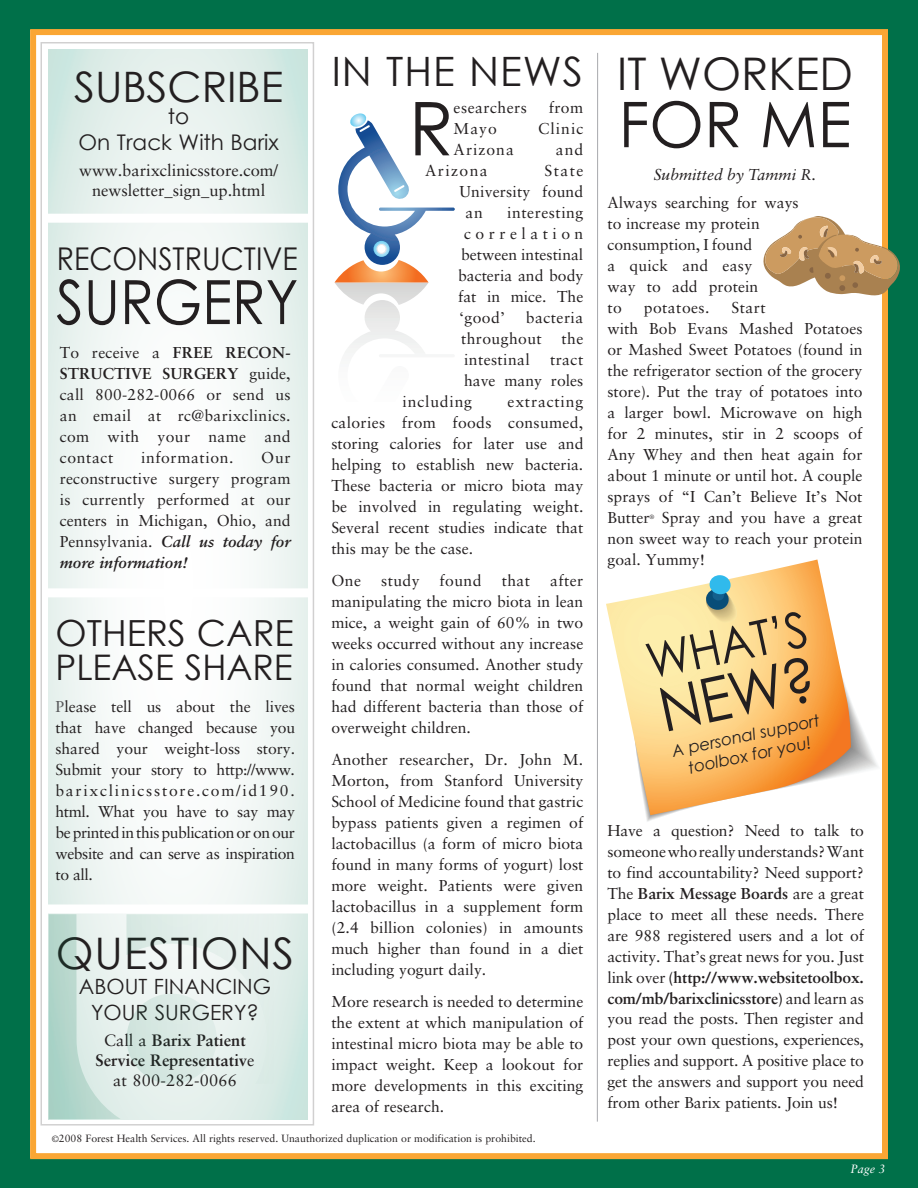
<style>
.page{position:relative;width:918px;height:1188px;background:#fff}
.page>*{position:absolute;margin:0;border:0;box-sizing:border-box;transform-origin:0 0}
.t1{font:74.25px "Century Gothic";color:#231f20}
.t2{font:63px "Century Gothic";color:#231f20}
.t3{font:61.5px "Century Gothic";color:#231f20;scale:.94 1}
.t4{font:61.05px "Century Gothic";color:#231f20;scale:.91 1}
.t5{font:49.2px "Century Gothic";color:#231f20;scale:.94 1}
.t6{font:45px "Century Gothic";color:#231f20}
.t7{font:43.5px "Century Gothic";letter-spacing:.02em;color:#231f20}
.t8{font:42px "Century Gothic";color:#231f20}
.t9{font:40.5px "Century Gothic";letter-spacing:.025em;color:#231f20}
.t10{font:36px "Century Gothic";color:#231f20}
.t11{font:35.25px "Century Gothic";color:#231f20}
.t12{font:31.35px "Century Gothic";color:#231f20;scale:.91 1}
.t13{font:21.6px/25.8px "Century Gothic";color:#231f20;text-align:center}
.t14{font:21px/25.5px "Century Gothic";color:#231f20;text-align:center}
.t15{font:700 16.5px/19.8px "Sabon";color:#231f20;text-align:center}
.t16{font:16.5px/19.8px "Sabon";color:#231f20;text-align:center}
.t17{font:italic 16.5px/19.8px "Century Gothic";color:#231f20;text-align:center}
.t18{font:15.75px/21px "Sabon";color:#231f20;text-align:justify}
.t19{font:15.75px/21px "Sabon";letter-spacing:.025em;color:#231f20}
.t20{font:15.75px "Sabon";letter-spacing:.03em;color:#231f20}
.t21{font:italic 15.75px "Sabon";color:#231f20}
.t22{font:15.75px "Sabon";letter-spacing:.04em;color:#231f20}
.t23{font:15.75px "Sabon";letter-spacing:.035em;color:#231f20}
.t24{font:15.75px "Sabon";letter-spacing:.285em;color:#231f20}
.t25{font:15.75px "Sabon";letter-spacing:.05em;color:#231f20}
.t26{font:15.75px "Sabon";letter-spacing:.065em;color:#231f20}
.t27{font:15.75px "Sabon";letter-spacing:.09em;color:#231f20}
.t28{font:italic 12px "Sabon";color:#fff}
.t29{font:10.5px "Sabon";color:#231f20}
.t30{font:6.15px "Sabon";color:#231f20}
.s1{font-weight:700}
.s2{font-weight:700;font-style:italic}
.s3{font-size:9px}
.s4{color:#57585a}
.s5{font-weight:400}
</style>
<div class="page">
<div style="left:0;top:0;width:918px;height:1188px;border:30px solid #007049"></div>
<div style="left:30px;top:29px;width:858px;height:1130px;border:6px solid #faa634"></div>
<svg style="left:48px;top:49px;width:260px;height:1071px"></svg>
<hr style="left:597px;top:53px;width:1px;height:1069px;background:#a8a9ad">
<div style="left:46px;top:214px;width:263px;height:9px;background:#fff"></div>
<div style="left:45px;top:588px;width:263px;height:9px;background:#fff"></div>
<div style="left:45px;top:904px;width:263px;height:10px;background:#fff"></div>
<svg style="left:49px;top:914px;width:247px;height:204px;fill:#e1eeea"></svg>
<svg style="left:126px;top:914px;width:170px;height:170px"></svg>
<div style="left:127px;top:994px;width:90px;height:90px;background:#d8e9e3;border-radius:50%"></div>
<svg style="left:335px;top:113px;width:120px;height:240px"></svg>
<svg style="left:763px;top:216px;width:139px;height:82px"></svg>
<svg style="left:606px;top:560px;width:245px;height:255px"></svg>
<svg style="left:705px;top:575px;width:38px;height:49px"></svg>
<h3 class="t9" style="left:332px;top:46px;width:248px">IN THE NEWS</h3>
<h1 class="t1" style="left:409px;top:83px;width:36px">R</h1>
<p class="t20" style="left:454px;top:98px;width:75px">esearchers</p>
<p class="t18" style="left:549px;top:97px;width:36px">from</p>
<h3 class="t8" style="left:74px;top:61px;width:211px">SUBSCRIBE</h3>
<h3 class="t13" style="left:79px;top:103px;width:202px">TO<br>ON TRACK WITH BARIX</h3>
<p class="t16" style="left:79px;top:160px;width:200px">www.barixclinicsstore.com/ newsletter_sign_up.html</p>
<p class="t18" style="left:454px;top:118px;width:45px">Mayo</p>
<p class="t18" style="left:538px;top:118px;width:47px">Clinic</p>
<p class="t26" style="left:454px;top:140px;width:62px">Arizona</p>
<p class="t18" style="left:556px;top:139px;width:29px">and</p>
<p class="t27" style="left:425px;top:161px;width:64px">Arizona</p>
<p class="t18" style="left:544px;top:160px;width:40px">State</p>
<p class="t18" style="left:460px;top:181px;width:125px">University found</p>
<p class="t18" style="left:466px;top:202px;width:19px">an</p>
<p class="t23" style="left:507px;top:203px;width:78px">interesting</p>
<p class="t24" style="left:464px;top:224px;width:121px">correlation</p>
<p class="t18" style="left:461px;top:244px;width:124px">between intestinal</p>
<p class="t18" style="left:458px;top:265px;width:127px">bacteria and body</p>
<p class="t18" style="left:458px;top:286px;width:127px">fat in mice. The</p>
<p class="t18" style="left:460px;top:307px;width:47px">‘good’</p>
<h3 class="t12" style="left:57px;top:239px;width:162px">RECONSTRUC</h3>
<h3 class="t12" style="left:244px;top:239px;width:57px">TIVE</h3>
<h3 class="t4" style="left:56px;top:265px;width:70px">SURGER</h3>
<h3 class="t4" style="left:266px;top:265px;width:38px">Y</h3>
<p class="t18" style="left:60px;top:341px;width:232px">To receive a <span class="s1">free recon&shy;structive surgery</span> guide, call 800-282-0066 or send us an email at rc@barixclinics. com with your name and contact</p>
<p class="t19" style="left:461px;top:307px;width:124px;text-indent:65px">bacteria throughout</p>
<p class="t18" style="left:562px;top:328px;width:23px">the</p>
<p class="t19" style="left:464px;top:349px;width:67px">intestinal</p>
<p class="t18" style="left:550px;top:349px;width:35px">tract</p>
<p class="t18" style="left:464px;top:370px;width:121px">have many roles</p>
<p class="t25" style="left:403px;top:392px;width:71px">including</p>
<p class="t18" style="left:331px;top:391px;width:254px;text-indent:176px">extracting calories from foods consumed, storing calories for later use and helping to establish new bacteria.<br>These bacteria or micro biota may be involved in regulating weight.<br>Several recent studies indicate that this may be the case.</p>
<p class="t18" style="left:331px;top:570px;width:31px">One</p>
<p class="t18" style="left:381px;top:570px;width:40px">study</p>
<p class="t18" style="left:440px;top:570px;width:43px">found</p>
<p class="t18" style="left:502px;top:570px;width:30px">that</p>
<p class="t22" style="left:141px;top:448px;width:94px">information.</p>
<p class="t18" style="left:60px;top:446px;width:232px;text-indent:201px">Our reconstructive surgery program is currently performed at our centers in Michigan, Ohio, and Pennsylvania. <span class="s2">Call us today for more information!</span></p>
<p class="t18" style="left:331px;top:570px;width:253px;text-indent:219px">after manipulating the micro biota in lean mice, a weight gain of 60% in two weeks occurred without any increase in calories consumed. Another study found that normal weight children had different bacteria than those of overweight children.</p>
<p class="t18" style="left:331px;top:749px;width:254px">Another researcher, Dr. John M.<br>Morton, from Stanford University School of Medicine found that gastric bypass patients given a regimen of lactobacillus (a form of micro biota found in many forms of yogurt) lost more weight. Patients were given lactobacillus in a supplement form (2.4 billion colonies) in amounts much higher than found in a diet including yogurt daily.</p>
<p class="t18" style="left:331px;top:990px;width:254px">More research is needed to determine the extent at which manipulation of intestinal micro biota may be able to impact weight. Keep a lookout for more developments in this exciting area of research.</p>
<p class="t29" style="left:52px;top:1132px;width:485px"><span class="s3">©</span>2008 Forest Health Services. All rights reserved. Unauthorized duplication or modification is prohibited.</p>
<h3 class="t10" style="left:56px;top:611px;width:68px">OTHER</h3>
<h3 class="t10" style="left:168px;top:611px;width:54px">S CARE</h3>
<h3 class="t11" style="left:56px;top:646px;width:170px">PLEASE SHARE</h3>
<p class="t18" style="left:56px;top:696px;width:241px"><span class="s4">P</span>lease tell us about the lives that have changed because you shared your weight-loss story.<br>Submit your story to http://www. barixclinicsstore.com/id190. html. What you have to say may be printed in this publication or on our website and can serve as inspiration to all.</p>
<h3 class="t7" style="left:56px;top:926px;width:235px">QUESTIONS</h3>
<h3 class="t14" style="left:79px;top:973px;width:194px">ABOUT FINANCING<br>YOUR SURGERY?</h3>
<p class="t15" style="left:96px;top:1030px;width:161px"><span class="s5">Call a</span> Barix Patient<br>Service Representativ<span class="s5">e at 800-282-0066</span></p>
<h3 class="t6" style="left:617px;top:47px;width:237px">IT WORKED</h3>
<h2 class="t2" style="left:619px;top:86px;width:234px">FOR ME</h2>
<p class="t21" style="left:654px;top:166px;width:164px">Submitted by Tammi R.</p>
<p class="t18" style="left:608px;top:192px;width:193px;text-align:left">Always searching for ways to increase my protein consumption, I found<br>a quick and easy<br>way to add protein<br>to</p>
<p class="t18" style="left:608px;top:297px;width:257px;text-align:left;text-indent:124px">Start<br>with Bob Evans Mashed Potatoes or Mashed Sweet Potatoes (found in the refrigerator section of the grocery store). Put the tray of potatoes into a larger bowl. Microwave on high for 2 minutes, stir in 2 scoops of<br>Any Whey and then heat again for about 1 minute or until hot. A couple sprays of “I Can’t Believe It’s Not<br>Butter</p>
<p class="t20" style="left:644px;top:298px;width:67px">potatoes.</p>
<p class="t18" style="left:607px;top:507px;width:257px;text-indent:54px">Spray and you have a great non sweet way to reach your protein goal. Yummy!</p>
<p class="t30" style="left:649px;top:514px;width:6px">®</p>
<h3 class="t5" style="left:641px;top:633px;width:170px;rotate:-12deg">WHAT’S</h3>
<h3 class="t3" style="left:652px;top:674px;width:171px;rotate:-12deg">NEW?</h3>
<p class="t17" style="left:670px;top:741px;width:152px;rotate:-12deg">A personal support toolbox for you!</p>
<p class="t18" style="left:608px;top:819px;width:258px">Have a question? Need to talk to someone who really understands? Want to find accountability? Need support?<br>The <span class="s1">Barix Message Boards</span> are a great place to meet all these needs. There are 988 registered users and a lot of activity. That’s great news for you. Just link over <span class="s1">(http://www.websitetoolbox. com/mb/barixclinicsstore)</span> and learn as you read the posts. Then register and post your own questions, experiences, replies and support. A positive place to get the answers and support you need from other Barix patients. Join us!</p>
<p class="t28" style="left:851px;top:1162px;width:37px">Page 3</p>
</div>
